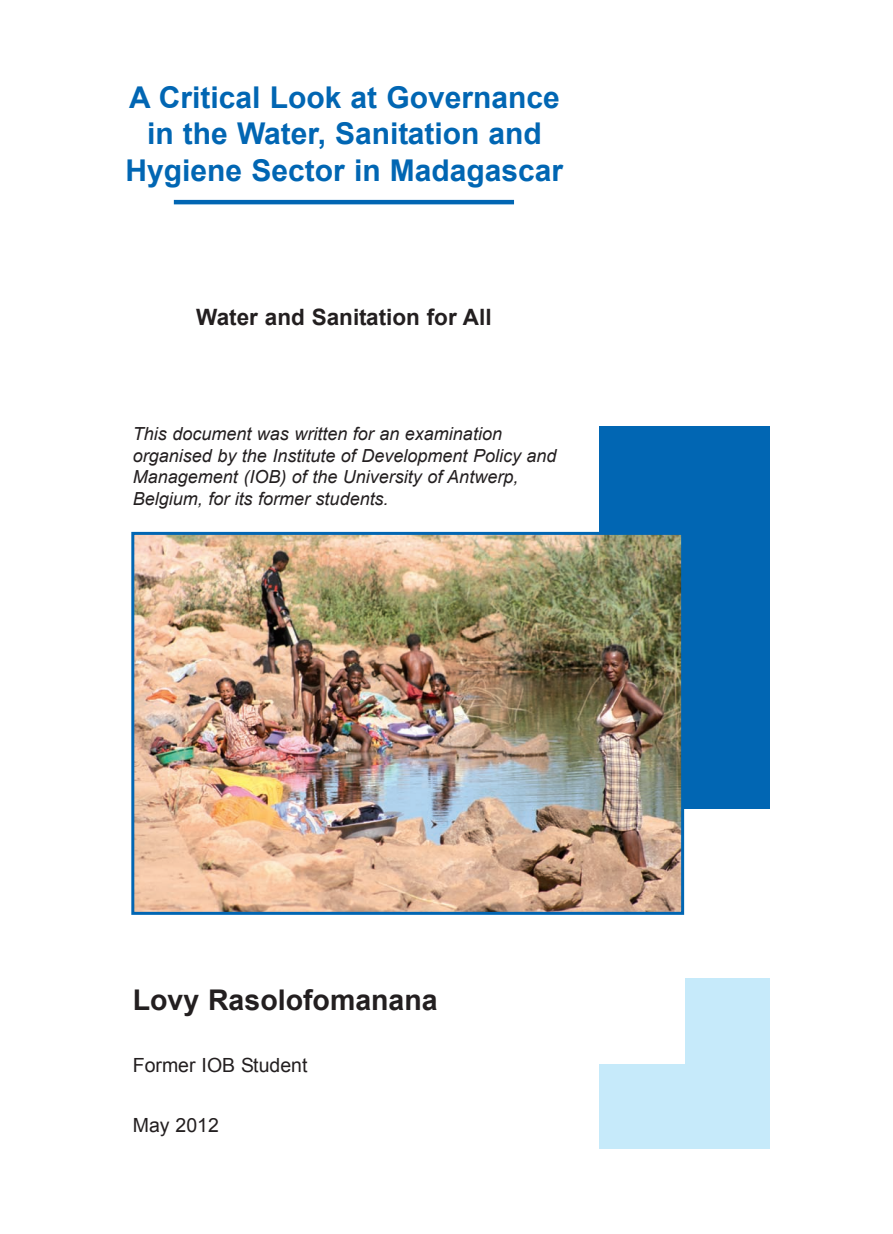
<style>
.page{position:relative;width:893px;height:1234px;background:#fff}
.page>*{position:absolute;margin:0;border:0;box-sizing:border-box;transform-origin:0 0}
.t1{font:700 30px/36px "Arial";color:#0166b3;text-align:center}
.t2{font:700 28.5px "Arial";color:#231f20}
.t3{font:700 22.5px "Arial";color:#231f20}
.t4{font:19.5px "Arial";color:#231f20}
.t5{font:italic 18px/21.6px "Arial";color:#231f20}
</style>
<div class="page">
<div style="left:599px;top:425px;width:170px;height:383px;background:#0166b3"></div>
<hr style="left:174px;top:200px;width:340px;height:4px;background:#0166b3">
<img style="left:135px;top:535px;width:545px;height:375px">
<div style="left:131px;top:531px;width:553px;height:383px;border:3px solid #0166b3"></div>
<div style="left:599px;top:978px;width:170px;height:170px;background:#c6eafa"></div>
<div style="left:599px;top:978px;width:85px;height:85px;background:#fff"></div>
<h1 class="t1" style="left:126px;top:80px;width:439px">A Critical Look at Governance in the Water, Sanitation and<br>Hygiene Sector in Madagascar</h1>
<p class="t3" style="left:196px;top:305px;width:297px">Water and Sanitation for All</p>
<p class="t5" style="left:133px;top:423px;width:425px">This document was written for an examination organised by the Institute of Development Policy and Management (IOB) of the University of Antwerp, Belgium, for its former students.</p>
<h2 class="t2" style="left:133px;top:984px;width:306px">Lovy Rasolofomanana</h2>
<p class="t4" style="left:133px;top:1054px;width:176px">Former IOB Student</p>
<p class="t4" style="left:133px;top:1113px;width:88px">May 2012</p>
</div>
